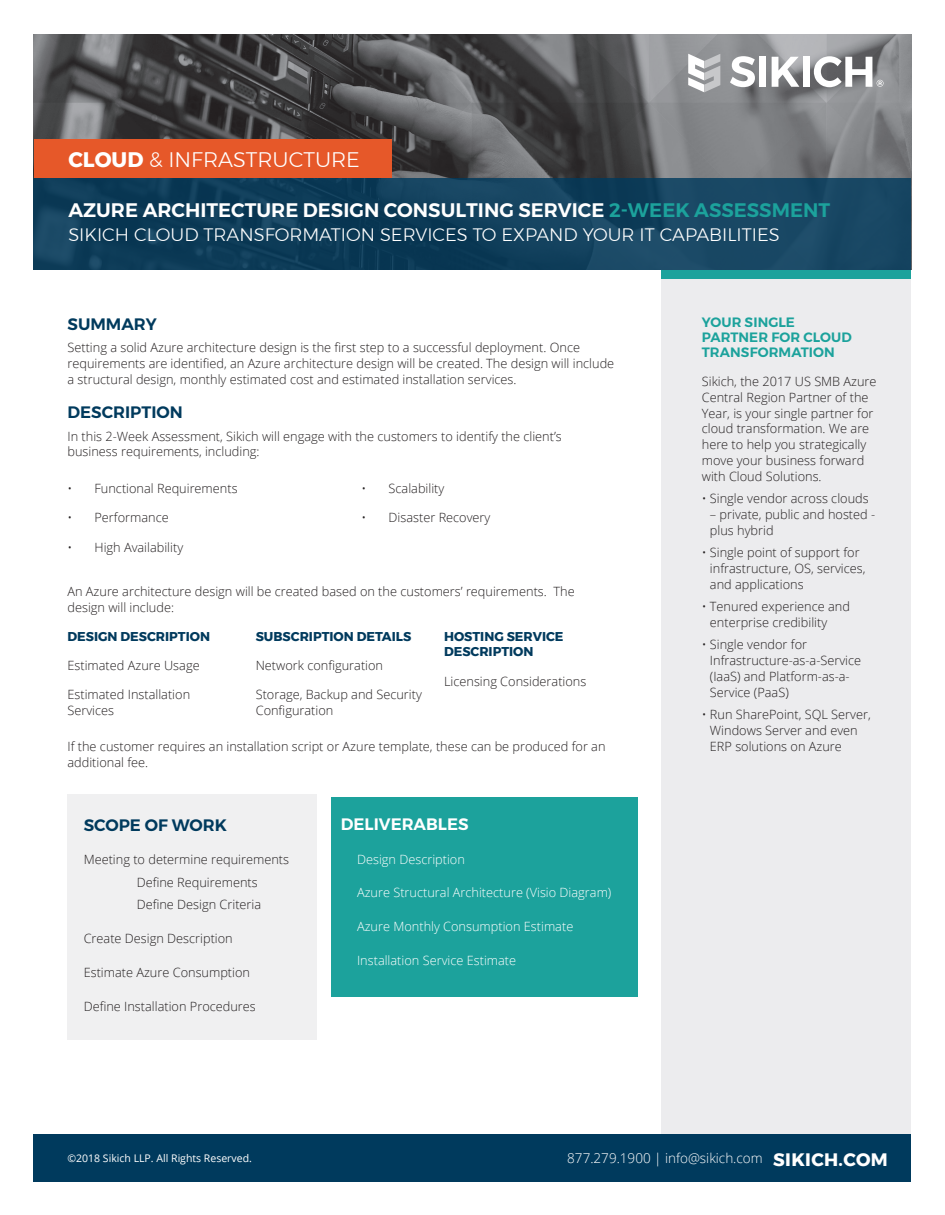
<style>
.page{position:relative;width:945px;height:1215px;background:#fff}
.page>*{position:absolute;margin:0;border:0;box-sizing:border-box;transform-origin:0 0}
.Service_Area_Name{font:300 21px "Montserrat";color:#fff}
.Title_White{font:600 19.5px "Montserrat";color:#fff}
.Title_White-2{font:300 18px "Montserrat";color:#fff}
.t1{font:700 18px "Montserrat";letter-spacing:.02em;color:#fff}
.Main_Body_Subhead{font:600 16.5px "Montserrat";color:#003a5d}
.Main_Body_Subhead-2{font:600 16.5px "Montserrat";color:#fff}
.Sidebar_Subtitle{font:600 13.5px/15px "Montserrat";letter-spacing:.005em;color:#1ca29c}
.t2{font:300 13.5px "Open Sans";color:#fff}
.Main_Body_Text{font:300 12.75px/15.8px "Open Sans";color:#231f20}
.Main_Body_Text-2{font:300 12.75px "Open Sans";color:#fff}
.Main_Body_Text-3{font:700 12.75px/15.8px "Montserrat";color:#003a5d}
.t3{font:10.5px "Open Sans";color:#fff}
.s1{font-weight:700}
.s2{color:#1ca29c}
</style>
<div class="page">
<div style="left:331px;top:798px;width:307px;height:199px;background:#1ca29c"></div>
<div style="left:68px;top:794px;width:249px;height:245px;background:#ececee"></div>
<div style="left:662px;top:270px;width:249px;height:864px;background:#ececee"></div>
<div style="left:662px;top:270px;width:249px;height:9px;background:#1ca29c"></div>
<img style="left:34px;top:34px;width:877px;height:145px">
<div style="left:34px;top:179px;width:877px;height:91px;background:linear-gradient(to right,#0a3955,#1a4865)"></div>
<div style="left:34px;top:139px;width:358px;height:39px;background:#e65829"></div>
<svg style="left:730px;top:56px;width:25px;height:31px"></svg>
<div style="left:759px;top:57px;width:7px;height:30px;background:#fff"></div>
<svg style="left:772px;top:57px;width:27px;height:30px"></svg>
<div style="left:803px;top:57px;width:7px;height:30px;background:#fff"></div>
<svg style="left:814px;top:56px;width:70px;height:31px"></svg>
<svg style="left:688px;top:54px;width:32px;height:38px"></svg>
<div style="left:34px;top:1134px;width:877px;height:47px;background:#003a5d"></div>
<p class="Service_Area_Name" style="left:68px;top:144px;width:293px"><span class="s1">CLOUD</span> &amp; INFRASTRUCTURE</p>
<p class="Title_White" style="left:68px;top:194px;width:763px">AZURE ARCHITECTURE DESIGN CONSULTING SERVICE <span class="s2">2-WEEK ASSESSMENT</span></p>
<p class="Title_White-2" style="left:68px;top:221px;width:713px">SIKICH CLOUD TRANSFORMATION SERVICES TO EXPAND YOUR IT CAPABILITIES</p>
<p class="Main_Body_Subhead" style="left:68px;top:311px;width:91px">SUMMARY</p>
<p class="Main_Body_Text" style="left:68px;top:339px;width:548px">Setting a solid Azure architecture design is the first step to a successful deployment. Once requirements are identified, an Azure architecture design will be created. The design will include a structural design, monthly estimated cost and estimated installation services.</p>
<p class="Main_Body_Subhead" style="left:68px;top:399px;width:117px">DESCRIPTION</p>
<p class="Main_Body_Text" style="left:68px;top:428px;width:496px">In this 2-Week Assessment, Sikich will engage with the customers to identify the client’s business requirements, including:</p>
<p class="Main_Body_Text" style="left:68px;top:480px;width:172px">• Functional Requirements</p>
<p class="Main_Body_Text" style="left:68px;top:509px;width:103px">• Performance</p>
<p class="Main_Body_Text" style="left:68px;top:539px;width:117px">• High Availability</p>
<p class="Main_Body_Text" style="left:362px;top:480px;width:84px">• Scalability</p>
<p class="Main_Body_Text" style="left:362px;top:509px;width:130px">• Disaster Recovery</p>
<p class="Main_Body_Text" style="left:68px;top:583px;width:509px">An Azure architecture design will be created based on the customers’ requirements. The design will include:</p>
<p class="Main_Body_Text-3" style="left:68px;top:628px;width:144px">DESIGN DESCRIPTION</p>
<p class="Main_Body_Text" style="left:68px;top:657px;width:134px">Estimated Azure Usage</p>
<p class="Main_Body_Text" style="left:68px;top:686px;width:124px">Estimated Installation<br>Services</p>
<p class="Main_Body_Text-3" style="left:256px;top:628px;width:157px">SUBSCRIPTION DETAILS</p>
<p class="Main_Body_Text" style="left:256px;top:657px;width:129px">Network configuration</p>
<p class="Main_Body_Text" style="left:256px;top:686px;width:168px">Storage, Backup and Security<br>Configuration</p>
<p class="Main_Body_Text-3" style="left:444px;top:628px;width:121px">HOSTING SERVICE<br>DESCRIPTION</p>
<p class="Main_Body_Text" style="left:444px;top:673px;width:144px">Licensing Considerations</p>
<p class="Main_Body_Text" style="left:68px;top:738px;width:540px">If the customer requires an installation script or Azure template, these can be produced for an additional fee.</p>
<p class="Main_Body_Subhead" style="left:84px;top:812px;width:145px">SCOPE OF WORK</p>
<p class="Main_Body_Text" style="left:84px;top:852px;width:207px">Meeting to determine requirements</p>
<p class="Main_Body_Text" style="left:137px;top:874px;width:123px">Define Requirements</p>
<p class="Main_Body_Text" style="left:137px;top:897px;width:126px">Define Design Criteria</p>
<p class="Main_Body_Text" style="left:84px;top:930px;width:151px">Create Design Description</p>
<p class="Main_Body_Text" style="left:84px;top:964px;width:168px">Estimate Azure Consumption</p>
<p class="Main_Body_Text" style="left:84px;top:998px;width:174px">Define Installation Procedures</p>
<p class="Main_Body_Subhead-2" style="left:341px;top:811px;width:129px">DELIVERABLES</p>
<p class="Main_Body_Text-2" style="left:357px;top:850px;width:109px">Design Description</p>
<p class="Main_Body_Text-2" style="left:357px;top:884px;width:256px">Azure Structural Architecture (Visio Diagram)</p>
<p class="Main_Body_Text-2" style="left:357px;top:918px;width:218px">Azure Monthly Consumption Estimate</p>
<p class="Main_Body_Text-2" style="left:357px;top:952px;width:161px">Installation Service Estimate</p>
<p class="Sidebar_Subtitle" style="left:702px;top:315px;width:151px">YOUR SINGLE<br>PARTNER FOR CLOUD<br>TRANSFORMATION</p>
<p class="Main_Body_Text" style="left:702px;top:373px;width:176px">Sikich, the 2017 US SMB Azure<br>Central Region Partner of the<br>Year, is your single partner for cloud transformation. We are here to help you strategically move your business forward with Cloud Solutions.</p>
<p class="Main_Body_Text" style="left:702px;top:490px;width:168px">• Single vendor across clouds</p>
<p class="Main_Body_Text" style="left:710px;top:506px;width:167px">– private, public and hosted - plus hybrid</p>
<p class="Main_Body_Text" style="left:710px;top:544px;width:157px;text-indent:-8px">• Single point of support for infrastructure, OS, services, and applications</p>
<p class="Main_Body_Text" style="left:710px;top:598px;width:142px;text-indent:-8px">• Tenured experience and enterprise credibility</p>
<p class="Main_Body_Text" style="left:710px;top:636px;width:153px;text-indent:-8px">• Single vendor for<br>Infrastructure-as-a-Service (IaaS) and Platform-as-a-<br>Service (PaaS)</p>
<p class="Main_Body_Text" style="left:710px;top:706px;width:162px;text-indent:-8px">• Run SharePoint, SQL Server,<br>Windows Server and even<br>ERP solutions on Azure</p>
<p class="t3" style="left:68px;top:1151px;width:186px">©2018 Sikich LLP. All Rights Reserved.</p>
<p class="t2" style="left:567px;top:1149px;width:197px">877.279.1900 | info@sikich.com</p>
<p class="t1" style="left:773px;top:1146px;width:116px">SIKICH.COM</p>
</div>
